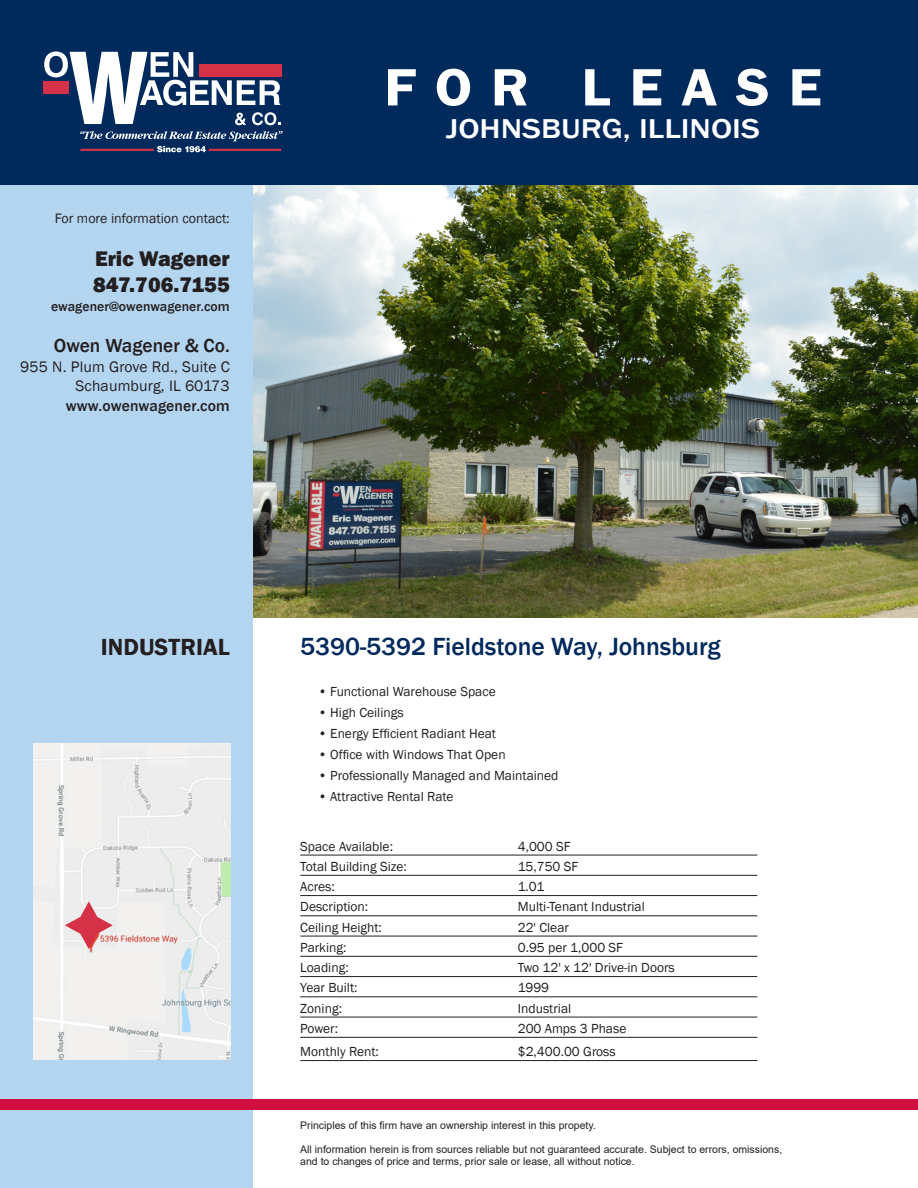
<style>
.page{position:relative;width:918px;height:1188px;background:#fff}
.page>*{position:absolute;margin:0;border:0;box-sizing:border-box;transform-origin:0 0}
.t1{font:600 54.45px "Franklin Gothic";letter-spacing:.32em;color:#fff;scale:1.08 1}
.t2{font:500 28.05px "Franklin Gothic";color:#fff;scale:1.18 1}
.t3{font:500 25.5px "Franklin Gothic";color:#00295c}
.t4{font:600 24px "Franklin Gothic";color:#231f20}
.t5{font:800 21.75px "Franklin Gothic";color:#231f20}
.t6{font:500 19.5px "Franklin Gothic";color:#231f20}
.t7{font:15.6px "Franklin Gothic";letter-spacing:.01em;color:#231f20}
.t8{font:500 15.6px "Franklin Gothic";letter-spacing:.01em;color:#231f20}
.t9{font:13.95px "Franklin Gothic";color:#231f20}
.t10{font:500 13.65px "Franklin Gothic";letter-spacing:.005em;color:#231f20}
.t11{font:13.5px "Franklin Gothic";color:#231f20}
.t12{font:10.5px/12px "Arial";color:#231f20}
</style>
<div class="page">
<img style="left:252px;top:185px;width:666px;height:433px">
<div style="left:0;top:140px;width:252px;height:1048px;background:#b4d5f0"></div>
<div style="left:0;top:0;width:918px;height:185px;background:#00295c"></div>
<div style="left:199px;top:64px;width:83px;height:13px;background:#d63247"></div>
<div style="left:43px;top:81px;width:26px;height:13px;background:#d63247"></div>
<svg style="left:44px;top:51px;width:237px;height:74px"></svg>
<svg style="left:80px;top:131px;width:203px;height:21px"></svg>
<div style="left:0;top:1099px;width:918px;height:11px;background:#d10e40"></div>
<img style="left:34px;top:744px;width:197px;height:315px">
<svg style="left:65px;top:901px;width:48px;height:48px;background:#e4a6ad"></svg>
<hr style="left:300px;top:855px;width:457px;height:1px;background:#231f20">
<hr style="left:300px;top:875px;width:457px;height:1px;background:#231f20">
<hr style="left:300px;top:895px;width:457px;height:1px;background:#231f20">
<hr style="left:300px;top:916px;width:457px;height:1px;background:#231f20">
<hr style="left:300px;top:936px;width:457px;height:1px;background:#231f20">
<hr style="left:300px;top:956px;width:457px;height:1px;background:#231f20">
<hr style="left:300px;top:976px;width:457px;height:1px;background:#231f20">
<hr style="left:300px;top:997px;width:457px;height:1px;background:#231f20">
<hr style="left:300px;top:1017px;width:457px;height:1px;background:#231f20">
<hr style="left:300px;top:1037px;width:457px;height:1px;background:#231f20">
<hr style="left:300px;top:1060px;width:457px;height:1px;background:#231f20">
<p class="t9" style="left:55px;top:210px;width:177px">For more information contact:</p>
<p class="t5" style="left:95px;top:245px;width:136px">Eric Wagener</p>
<p class="t5" style="left:93px;top:270px;width:138px">847.706.7155</p>
<p class="t10" style="left:51px;top:298px;width:180px">ewagener@owenwagener.com</p>
<p class="t6" style="left:54px;top:334px;width:177px">Owen Wagener &amp; Co.</p>
<p class="t7" style="left:20px;top:357px;width:211px">955 N. Plum Grove Rd., Suite C</p>
<p class="t7" style="left:76px;top:377px;width:156px">Schaumburg, IL 60173</p>
<p class="t8" style="left:66px;top:396px;width:166px">www.owenwagener.com</p>
<p class="t1" style="left:384px;top:54px;width:407px">FOR LEASE</p>
<p class="t2" style="left:446px;top:111px;width:267px">JOHNSBURG, ILLINOIS</p>
<p class="t4" style="left:101px;top:633px;width:130px">INDUSTRIAL</p>
<p class="t3" style="left:300px;top:631px;width:422px">5390-5392 Fieldstone Way, Johnsburg</p>
<p class="t11" style="left:318px;top:683px;width:179px">• Functional Warehouse Space</p>
<p class="t11" style="left:318px;top:704px;width:87px">• High Ceilings</p>
<p class="t11" style="left:318px;top:725px;width:179px">• Energy Efficient Radiant Heat</p>
<p class="t11" style="left:318px;top:746px;width:189px">• Office with Windows That Open</p>
<p class="t11" style="left:318px;top:767px;width:242px">• Professionally Managed and Maintained</p>
<p class="t11" style="left:318px;top:788px;width:137px">• Attractive Rental Rate</p>
<p class="t11" style="left:300px;top:838px;width:94px">Space Available:</p>
<p class="t11" style="left:518px;top:838px;width:54px">4,000 SF</p>
<p class="t11" style="left:300px;top:858px;width:108px">Total Building Size:</p>
<p class="t11" style="left:518px;top:858px;width:62px">15,750 SF</p>
<p class="t11" style="left:300px;top:878px;width:36px">Acres:</p>
<p class="t11" style="left:518px;top:878px;width:28px">1.01</p>
<p class="t11" style="left:300px;top:898px;width:70px">Description:</p>
<p class="t11" style="left:518px;top:898px;width:129px">Multi-Tenant Industrial</p>
<p class="t11" style="left:300px;top:919px;width:83px">Ceiling Height:</p>
<p class="t11" style="left:518px;top:919px;width:53px">22' Clear</p>
<p class="t11" style="left:300px;top:939px;width:48px">Parking:</p>
<p class="t11" style="left:518px;top:939px;width:107px">0.95 per 1,000 SF</p>
<p class="t11" style="left:300px;top:959px;width:50px">Loading:</p>
<p class="t11" style="left:518px;top:959px;width:159px">Two 12' x 12' Drive-in Doors</p>
<p class="t11" style="left:300px;top:979px;width:59px">Year Built:</p>
<p class="t11" style="left:518px;top:979px;width:33px">1999</p>
<p class="t11" style="left:300px;top:1000px;width:43px">Zoning:</p>
<p class="t11" style="left:518px;top:1000px;width:55px">Industrial</p>
<p class="t11" style="left:300px;top:1020px;width:39px">Power:</p>
<p class="t11" style="left:518px;top:1020px;width:110px">200 Amps 3 Phase</p>
<p class="t11" style="left:300px;top:1043px;width:80px">Monthly Rent:</p>
<p class="t11" style="left:518px;top:1043px;width:100px">$2,400.00 Gross</p>
<p class="t12" style="left:300px;top:1119px;width:297px">Principles of this firm have an ownership interest in this propety.</p>
<p class="t12" style="left:300px;top:1143px;width:484px">All information herein is from sources reliable but not guaranteed accurate. Subject to errors, omissions, and to changes of price and terms, prior sale or lease, all without notice.</p>
</div>
